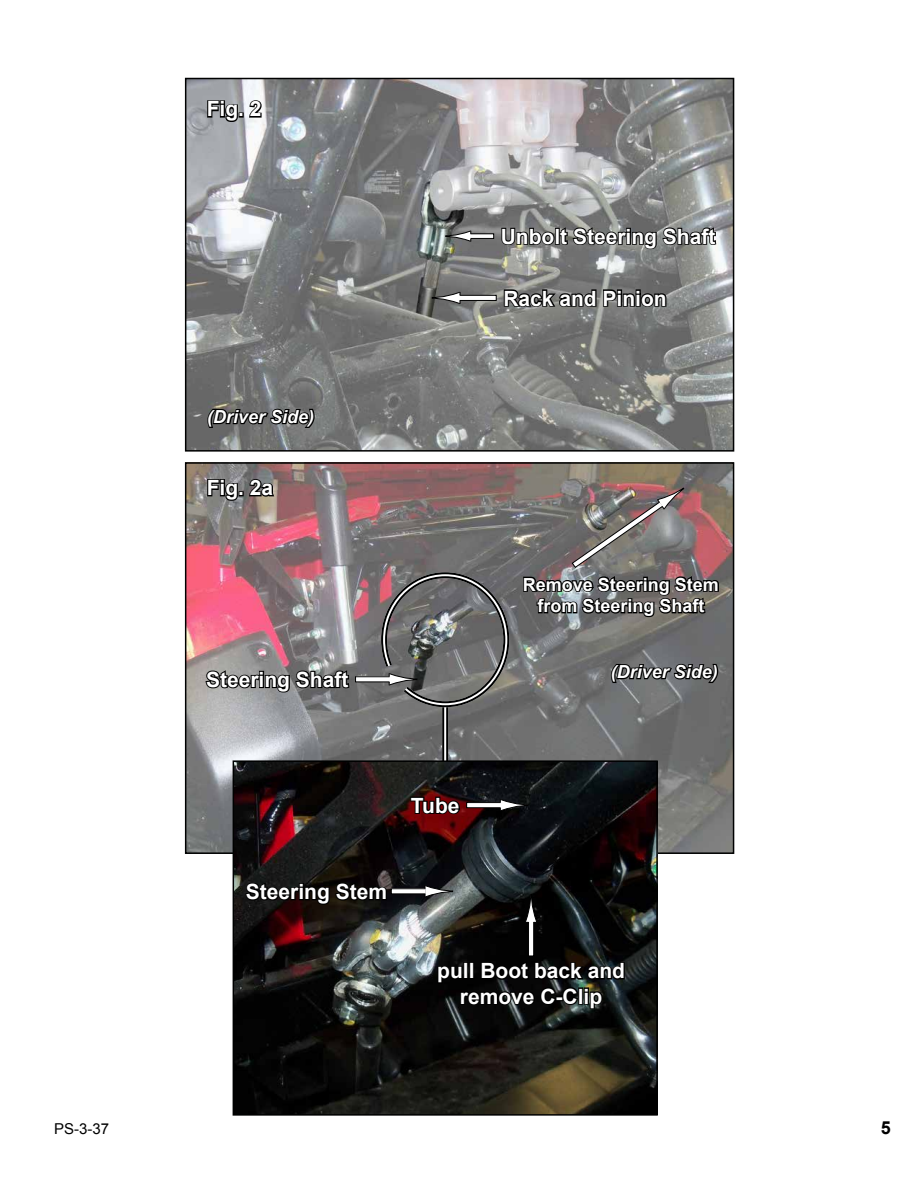
<style>
.page{position:relative;width:918px;height:1188px;background:#fff}
.page>*{position:absolute;margin:0;border:0;box-sizing:border-box;transform-origin:0 0}
.t1{font:700 21px/25.2px "Arial";color:#fff;text-align:center}
.t2{font:700 18px/21.6px "Arial";color:#fff;text-align:center}
.t3{font:italic 700 18px "Arial";color:#fff}
.t4{font:700 18px "Arial";color:#000}
.t5{font:15px "Arial";color:#000}
</style>
<div class="page">
<img style="left:188px;top:81px;width:543px;height:368px">
<div style="left:185px;top:78px;width:549px;height:374px;border:2px solid #000101"></div>
<svg style="left:500px;top:217px;width:217px;height:34px;background:#616362"></svg>
<svg style="left:206px;top:407px;width:110px;height:22px;background:#3b3b3b"></svg>
<hr style="left:470px;top:234px;width:24px;height:4px;background:#fff">
<div style="left:470px;top:233px;width:24px;height:6px;border:1px solid #000"></div>
<svg style="left:445px;top:230px;width:26px;height:12px"></svg>
<svg style="left:503px;top:286px;width:165px;height:23px;background:#454645"></svg>
<div style="left:460px;top:295px;width:36px;height:5px;background:#fff"></div>
<div style="left:459px;top:295px;width:38px;height:6px;border:1px solid #000"></div>
<svg style="left:432px;top:291px;width:29px;height:14px"></svg>
<svg style="left:206px;top:99px;width:57px;height:25px"></svg>
<img style="left:188px;top:465px;width:543px;height:386px">
<div style="left:185px;top:462px;width:549px;height:392px;border:2px solid #000101"></div>
<svg style="left:206px;top:476px;width:70px;height:27px;background:#555351"></svg>
<svg style="left:609px;top:662px;width:111px;height:22px;background:#3b3c3d"></svg>
<svg style="left:444px;top:710px;width:2px;height:50px"></svg>
<hr style="left:446px;top:702px;width:2px;height:82px;background:#000">
<hr style="left:442px;top:702px;width:2px;height:82px;background:#000">
<img style="left:236px;top:763px;width:419px;height:350px">
<div style="left:233px;top:760px;width:425px;height:356px;border:2px solid #000101"></div>
<svg style="left:522px;top:574px;width:198px;height:45px;background:#444343"></svg>
<svg style="left:436px;top:948px;width:190px;height:62px;background:#0d0e0e"></svg>
<div style="left:529px;top:922px;width:5px;height:34px;background:#fff"></div>
<div style="left:528px;top:922px;width:6px;height:34px;border:1px solid #000"></div>
<svg style="left:524px;top:895px;width:14px;height:28px"></svg>
<div style="left:356px;top:677px;width:34px;height:5px;background:#fff"></div>
<svg style="left:244px;top:869px;width:144px;height:37px;background:#110e0c"></svg>
<svg style="left:204px;top:656px;width:147px;height:38px;background:#676666"></svg>
<svg style="left:409px;top:796px;width:53px;height:20px"></svg>
<div style="left:391px;top:889px;width:34px;height:5px;background:#fff"></div>
<div style="left:391px;top:888px;width:35px;height:6px;border:1px solid #000"></div>
<svg style="left:424px;top:885px;width:29px;height:13px"></svg>
<svg style="left:378px;top:569px;width:134px;height:141px;background:#716f6f"></svg>
<div style="left:467px;top:803px;width:34px;height:5px;background:#fff"></div>
<div style="left:466px;top:802px;width:35px;height:6px;border:1px solid #000"></div>
<svg style="left:500px;top:799px;width:29px;height:13px"></svg>
<img style="left:571px;top:488px;width:113px;height:80px">
<p class="t1" style="left:207px;top:97px;width:56px">Fig. 2</p>
<p class="t3" style="left:207px;top:405px;width:109px">(Driver Side)</p>
<p class="t1" style="left:207px;top:476px;width:68px">Fig. 2a</p>
<p class="t1" style="left:206px;top:668px;width:144px">Steering Shaft</p>
<p class="t1" style="left:501px;top:224px;width:216px">Unbolt Steering Shaft</p>
<p class="t1" style="left:503px;top:286px;width:165px">Rack and Pinion</p>
<p class="t2" style="left:523px;top:574px;width:198px">Remove Steering Stem from Steering Shaft</p>
<p class="t3" style="left:611px;top:660px;width:109px">(Driver Side)</p>
<p class="t1" style="left:411px;top:793px;width:50px">Tube</p>
<p class="t1" style="left:246px;top:880px;width:143px">Steering Stem</p>
<p class="t1" style="left:437px;top:959px;width:189px">pull Boot back and remove C-Clip</p>
<p class="t5" style="left:54px;top:1119px;width:57px">PS-3-37</p>
<p class="t4" style="left:881px;top:1116px;width:12px">5</p>
</div>
